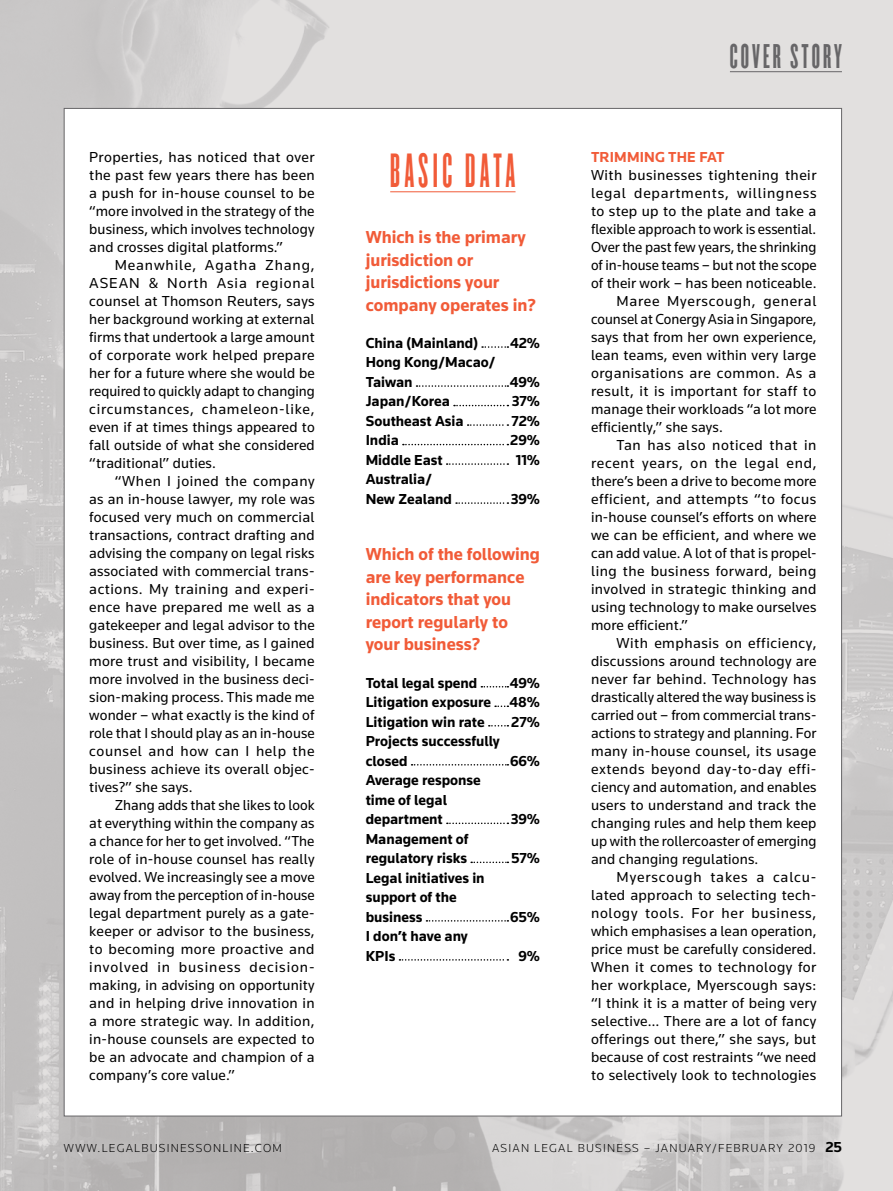
<style>
.page{position:relative;width:893px;height:1191px;background:#fff}
.page>*{position:absolute;margin:0;border:0;box-sizing:border-box;transform-origin:0 0}
.t1{font:42px "Champion HTF Flyweight";letter-spacing:.1em;color:#f15b38}
.t2{font:30px "Champion HTF Bantamweight";letter-spacing:.1em;color:#676668}
.t3{font:700 18px/22.5px "Knowledge";color:#f15b38}
.t4{font:15px/18px "Knowledge";letter-spacing:.01em;color:#000;text-align:justify}
.t5{font:700 15px/19.5px "Knowledge";color:#000}
.t6{font:15px "Knowledge";letter-spacing:.03em;color:#000}
.t7{font:15px "Knowledge";letter-spacing:.035em;color:#000}
.t8{font:15px "Knowledge";letter-spacing:.045em;color:#000}
.t9{font:15px "Knowledge";letter-spacing:.05em;color:#000}
.t10{font:15px "Knowledge";letter-spacing:.055em;color:#000}
.t11{font:700 15px "Knowledge";letter-spacing:.01em;color:#f15b38}
.t12{font:300 12px "Knowledge";letter-spacing:.1em;color:#000}
.s1{font-weight:700;font-size:15px}
</style>
<div class="page">
<img style="left:0;top:0;width:893px;height:1191px">
<div style="left:64px;top:108px;width:778px;height:1008px;background:#fff;border:1px solid #676668"></div>
<svg style="left:482px;top:346px;width:26px;height:2px"></svg>
<svg style="left:417px;top:385px;width:91px;height:2px"></svg>
<svg style="left:454px;top:405px;width:54px;height:1px"></svg>
<svg style="left:468px;top:424px;width:40px;height:2px"></svg>
<svg style="left:403px;top:444px;width:105px;height:1px"></svg>
<svg style="left:447px;top:463px;width:61px;height:2px"></svg>
<svg style="left:456px;top:502px;width:52px;height:2px"></svg>
<svg style="left:481px;top:686px;width:27px;height:1px"></svg>
<svg style="left:495px;top:705px;width:13px;height:2px"></svg>
<svg style="left:489px;top:725px;width:19px;height:1px"></svg>
<svg style="left:412px;top:764px;width:96px;height:1px"></svg>
<svg style="left:447px;top:822px;width:61px;height:2px"></svg>
<svg style="left:471px;top:861px;width:37px;height:2px"></svg>
<svg style="left:426px;top:920px;width:82px;height:1px"></svg>
<svg style="left:399px;top:959px;width:109px;height:1px"></svg>
<hr style="left:730px;top:71px;width:112px;height:1px;background:#676668">
<hr style="left:390px;top:191px;width:125px;height:1px;background:#f15b38">
<p class="t4" style="left:89px;top:148px;width:227px">Properties, has noticed that over the past few years there has been a push for in-house counsel to be “more involved in the strategy of the business, which involves technology and crosses digital platforms.”</p>
<p class="t4" style="left:89px;top:256px;width:227px;text-indent:26px">Meanwhile, Agatha Zhang, ASEAN &amp; North Asia regional counsel at Thomson Reuters, says her background working at external firms that undertook a large amount of corporate work helped prepare her for a future where she would be required to quickly adapt to changing circumstances, chameleon-like, even if at times things appeared to fall outside of what she considered “traditional” duties.</p>
<p class="t4" style="left:89px;top:472px;width:227px;text-indent:26px">“When I joined the company as an in-house lawyer, my role was focused very much on commercial transactions, contract drafting and advising the company on legal risks associated with commercial trans&shy;actions. My training and experi&shy;ence have prepared me well as a gatekeeper and legal advisor to the business. But over time, as I gained more trust and visibility, I became more involved in the business deci&shy;sion-making process. This made me wonder – what exactly is the kind of role that I should play as an in-house counsel and how can I help the business achieve its overall objec&shy;tives?” she says.</p>
<p class="t4" style="left:89px;top:796px;width:227px;text-indent:26px">Zhang adds that she likes to look at everything within the company as a chance for her to get involved. “The role of in-house counsel has really evolved. We increasingly see a move away from the perception of in-house legal department purely as a gate&shy;keeper or advisor to the business, to becoming more proactive and involved in business decision&shy;making, in advising on opportunity and in helping drive innovation in a more strategic way. In addition, in-house counsels are expected to be an advocate and champion of a company’s core value.”</p>
<h1 class="t1" style="left:390px;top:145px;width:127px">BASIC DATA</h1>
<p class="t3" style="left:366px;top:225px;width:172px">Which is the primary jurisdiction or jurisdictions your company operates in?</p>
<p class="t5" style="left:366px;top:333px;width:131px">China (Mainland)<br>Hong Kong/Macao/<br>Taiwan<br>Japan/Korea<br>Southeast Asia<br>India<br>Middle East<br>Australia/<br>New Zealand</p>
<p class="t5" style="left:510px;top:333px;width:31px">42%</p>
<p class="t5" style="left:510px;top:372px;width:32px;text-align:center">49%<br>37%<br>72%<br>29%<br>11%</p>
<p class="t5" style="left:511px;top:489px;width:31px">39%</p>
<p class="t3" style="left:366px;top:543px;width:176px">Which of the following are key performance indicators that you report regularly to your business?</p>
<p class="t5" style="left:366px;top:672px;width:136px">Total legal spend<br>Litigation exposure<br>Litigation win rate<br>Projects successfully closed<br>Average response time of legal department<br>Management of regulatory risks<br>Legal initiatives in support of the business<br>I don’t have any<br>KPIs</p>
<p class="t5" style="left:509px;top:672px;width:32px;text-align:justify">49% 48% 27%</p>
<p class="t5" style="left:510px;top:750px;width:32px">66%</p>
<p class="t5" style="left:511px;top:809px;width:31px">39%</p>
<p class="t5" style="left:511px;top:848px;width:31px">57%</p>
<p class="t5" style="left:510px;top:906px;width:32px">65%</p>
<p class="t5" style="left:518px;top:945px;width:23px">9%</p>
<h2 class="t2" style="left:730px;top:38px;width:114px">COVER STORY</h2>
<p class="t11" style="left:591px;top:148px;width:135px">TRIMMING THE FAT</p>
<p class="t6" style="left:591px;top:166px;width:227px">With businesses tightening their</p>
<p class="t9" style="left:591px;top:184px;width:227px">legal departments, willingness</p>
<p class="t4" style="left:591px;top:202px;width:227px">to step up to the plate and take a</p>
<p class="t4" style="left:591px;top:220px;width:227px">flexible approach to work is essential.</p>
<p class="t4" style="left:591px;top:238px;width:227px">Over the past few years, the shrinking</p>
<p class="t4" style="left:591px;top:256px;width:227px">of in-house teams – but not the scope</p>
<p class="t4" style="left:591px;top:274px;width:227px">of their work – has been noticeable.</p>
<p class="t9" style="left:617px;top:292px;width:201px">Maree Myerscough, general</p>
<p class="t4" style="left:591px;top:310px;width:227px">counsel at Conergy Asia in Singapore,</p>
<p class="t4" style="left:591px;top:328px;width:227px">says that from her own experience,</p>
<p class="t4" style="left:591px;top:346px;width:227px">lean teams, even within very large</p>
<p class="t6" style="left:591px;top:364px;width:227px">organisations are common. As a</p>
<p class="t6" style="left:591px;top:382px;width:227px">result, it is important for staff to</p>
<p class="t4" style="left:591px;top:400px;width:227px">manage their workloads “a lot more</p>
<p class="t4" style="left:591px;top:418px;width:133px">efficiently,” she says.</p>
<p class="t7" style="left:617px;top:436px;width:201px">Tan has also noticed that in</p>
<p class="t8" style="left:591px;top:454px;width:227px">recent years, on the legal end,</p>
<p class="t4" style="left:591px;top:472px;width:227px">there’s been a drive to become more</p>
<p class="t6" style="left:591px;top:490px;width:227px">efficient, and attempts “to focus</p>
<p class="t4" style="left:591px;top:508px;width:227px">in-house counsel’s efforts on where</p>
<p class="t4" style="left:591px;top:526px;width:227px">we can be efficient, and where we</p>
<p class="t4" style="left:591px;top:544px;width:227px">can add value. A lot of that is propel-</p>
<p class="t6" style="left:591px;top:562px;width:227px">ling the business forward, being</p>
<p class="t4" style="left:591px;top:580px;width:227px">involved in strategic thinking and</p>
<p class="t4" style="left:591px;top:598px;width:227px">using technology to make ourselves</p>
<p class="t4" style="left:591px;top:616px;width:98px">more efficient.”</p>
<p class="t7" style="left:617px;top:634px;width:201px">With emphasis on efficiency,</p>
<p class="t4" style="left:591px;top:652px;width:227px">discussions around technology are</p>
<p class="t4" style="left:591px;top:670px;width:227px">never far behind. Technology has</p>
<p class="t4" style="left:591px;top:688px;width:227px">drastically altered the way business is</p>
<p class="t4" style="left:591px;top:706px;width:227px">carried out – from commercial trans-</p>
<p class="t4" style="left:591px;top:724px;width:227px">actions to strategy and planning. For</p>
<p class="t4" style="left:591px;top:742px;width:227px">many in-house counsel, its usage</p>
<p class="t7" style="left:591px;top:760px;width:227px">extends beyond day-to-day effi-</p>
<p class="t4" style="left:591px;top:778px;width:227px">ciency and automation, and enables</p>
<p class="t4" style="left:591px;top:796px;width:227px">users to understand and track the</p>
<p class="t4" style="left:591px;top:814px;width:227px">changing rules and help them keep</p>
<p class="t4" style="left:591px;top:832px;width:227px">up with the rollercoaster of emerging</p>
<p class="t4" style="left:591px;top:850px;width:169px">and changing regulations.</p>
<p class="t10" style="left:617px;top:868px;width:201px">Myerscough takes a calcu-</p>
<p class="t4" style="left:591px;top:886px;width:227px">lated approach to selecting tech-</p>
<p class="t8" style="left:591px;top:904px;width:227px">nology tools. For her business,</p>
<p class="t4" style="left:591px;top:922px;width:227px">which emphasises a lean operation,</p>
<p class="t4" style="left:591px;top:940px;width:227px">price must be carefully considered.</p>
<p class="t6" style="left:591px;top:958px;width:227px">When it comes to technology for</p>
<p class="t4" style="left:591px;top:976px;width:227px">her workplace, Myerscough says:</p>
<p class="t4" style="left:591px;top:994px;width:227px">“I think it is a matter of being very</p>
<p class="t4" style="left:591px;top:1012px;width:227px">selective… There are a lot of fancy</p>
<p class="t4" style="left:591px;top:1030px;width:227px">offerings out there,” she says, but</p>
<p class="t4" style="left:591px;top:1048px;width:227px">because of cost restraints “we need</p>
<p class="t4" style="left:591px;top:1066px;width:227px">to selectively look to technologies</p>
<p class="t12" style="left:64px;top:1141px;width:220px">WWW.LEGALBUSINESSONLINE.COM</p>
<p class="t12" style="left:492px;top:1141px;width:351px">ASIAN LEGAL BUSINESS – JANUARY/FEBRUARY 2019 <span class="s1">25</span></p>
</div>
